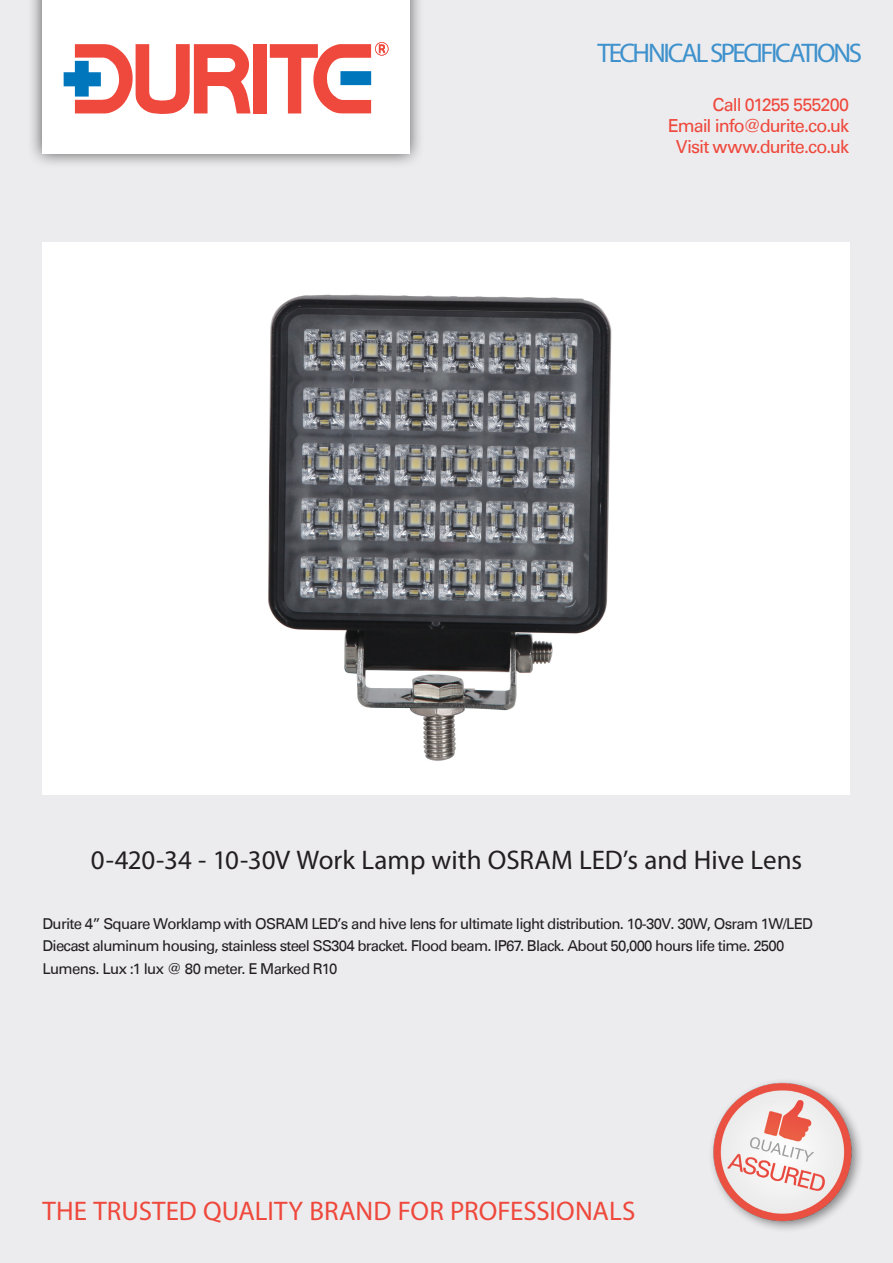
<style>
.page{position:relative;width:893px;height:1263px;background:#ececee}
.page>*{position:absolute;margin:0;border:0;box-sizing:border-box;transform-origin:0 0}
.t1{font:27px "Myriad Pro";color:#231f20}
.t2{font:27px "Myriad Pro";letter-spacing:.005em;color:#ef483c}
.t3{font:27px "Myriad Pro";letter-spacing:-.085em;color:#3e91cc}
.t4{font:18px "Univers Com 55 Roman";letter-spacing:-.05em;color:#ef483c}
.t5{font:15px/22.5px "Univers Com 55 Roman";letter-spacing:-.05em;color:#231f20}
</style>
<div class="page">
<div style="left:27px;top:0;width:398px;height:169px;background:#231f20;opacity:.75"></div>
<div style="left:42px;top:0;width:367px;height:154px;background:#fff"></div>
<div style="left:253px;top:44px;width:13px;height:69px;background:#ef483c"></div>
<svg style="left:270px;top:42px;width:118px;height:71px"></svg>
<svg style="left:64px;top:44px;width:187px;height:70px"></svg>
<img style="left:712px;top:1081px;width:149px;height:149px">
<div style="left:43px;top:242px;width:807px;height:553px;background:#fff"></div>
<img style="left:268px;top:294px;width:344px;height:467px">
<p class="t3" style="left:597px;top:36px;width:266px">TECHNICAL SPECIFICATIONS</p>
<p class="t4" style="left:713px;top:94px;width:138px">Call 01255 555200</p>
<p class="t4" style="left:668px;top:115px;width:183px">Email info@durite.co.uk</p>
<p class="t4" style="left:676px;top:136px;width:175px">Visit www.durite.co.uk</p>
<p class="t1" style="left:91px;top:844px;width:713px">0-420-34 - 10-30V Work Lamp with OSRAM LED’s and Hive Lens</p>
<p class="t5" style="left:43px;top:912px;width:772px">Durite 4” Square Worklamp with OSRAM LED’s and hive lens for ultimate light distribution. 10-30V. 30W, Osram 1W/LED<br>Diecast aluminum housing, stainless steel SS304 bracket. Flood beam. IP67. Black. About 50,000 hours life time. 2500<br>Lumens. Lux :1 lux @ 80 meter. E Marked R10</p>
<p class="t2" style="left:43px;top:1194px;width:594px">THE TRUSTED QUALITY BRAND FOR PROFESSIONALS</p>
</div>
